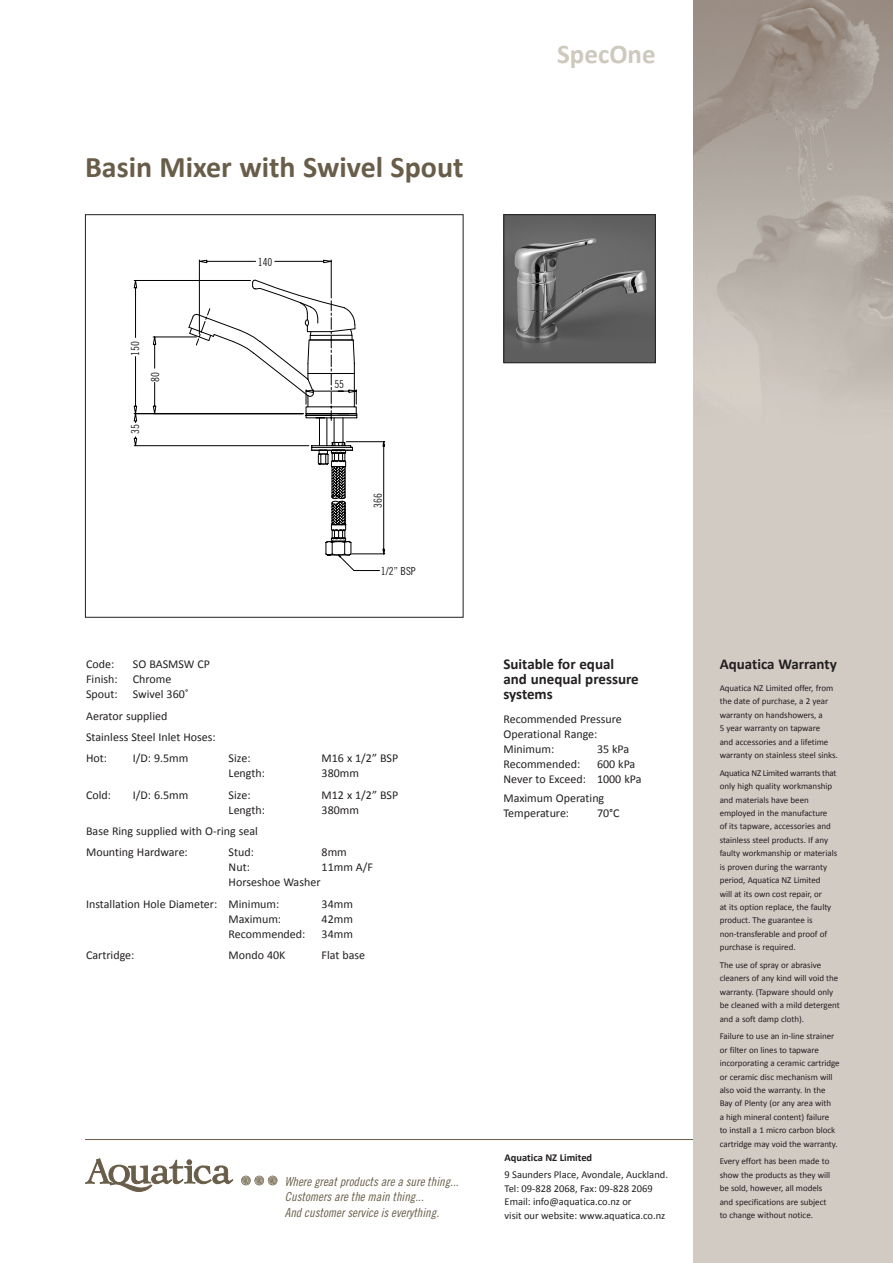
<style>
.page{position:relative;width:893px;height:1263px;background:#fff}
.page>*{position:absolute;margin:0;border:0;box-sizing:border-box;transform-origin:0 0}
.handy_tip{font:700 30px "Calibri";color:#685d49}
.top_header{font:700 27px "Calibri";color:#cec9bd}
.side_text{font:700 15px/15px "Calibri";color:#231f20}
.t1{font:12.45px/15.6px "Trade Gothic Cond Eighteen Obl";color:#685d49}
.handy_tip-2{font:12px "Calibri";color:#231f20}
.side_text-2{font:12px/15px "Calibri";color:#231f20}
.t2{font:11.1px "Trade Gothic Cond Eighteen";color:#231f20}
.t3{font:10.5px/13.5px "Calibri";color:#231f20}
.t4{font:700 10.5px "Calibri";color:#231f20}
.t5{font:9px/13.5px "Calibri";letter-spacing:-.005em;color:#231f20}
.t6{font:9px/13.5px "Calibri";letter-spacing:-.03em;color:#231f20}
</style>
<div class="page">
<hr style="left:85px;top:1139px;width:808px;height:1px;background:#685d49">
<img style="left:694px;top:0;width:199px;height:1263px">
<svg style="left:85px;top:1158px;width:148px;height:33px"></svg>
<svg style="left:241px;top:1176px;width:36px;height:9px"></svg>
<svg style="left:134px;top:259px;width:251px;height:312px"></svg>
<div style="left:85px;top:214px;width:378px;height:404px;border:1px solid #231f20"></div>
<img style="left:505px;top:216px;width:149px;height:145px">
<div style="left:503px;top:214px;width:153px;height:149px;border:1px solid #231f20"></div>
<p class="handy_tip" style="left:85px;top:149px;width:380px">Basin Mixer with Swivel Spout</p>
<p class="t2" style="left:129px;top:356px;width:16px;rotate:-90deg">150</p>
<p class="t2" style="left:149px;top:382px;width:11px;rotate:-90deg">80</p>
<p class="t2" style="left:129px;top:434px;width:11px;rotate:-90deg">35</p>
<p class="t2" style="left:258px;top:255px;width:16px">140</p>
<p class="t2" style="left:334px;top:378px;width:11px">55</p>
<p class="t2" style="left:371px;top:508px;width:16px;rotate:-90deg">366</p>
<p class="t2" style="left:381px;top:564px;width:36px">1/2” BSP</p>
<p class="handy_tip-2" style="left:86px;top:657px;width:30px">Code:</p>
<p class="handy_tip-2" style="left:133px;top:657px;width:79px">SO BASMSW CP</p>
<p class="handy_tip-2" style="left:86px;top:672px;width:33px">Finish:</p>
<p class="handy_tip-2" style="left:133px;top:672px;width:40px">Chrome</p>
<p class="handy_tip-2" style="left:86px;top:687px;width:33px">Spout:</p>
<p class="handy_tip-2" style="left:133px;top:687px;width:57px">Swivel 360˚</p>
<p class="handy_tip-2" style="left:86px;top:708px;width:83px">Aerator supplied</p>
<p class="handy_tip-2" style="left:86px;top:729px;width:131px">Stainless Steel Inlet Hoses:</p>
<p class="handy_tip-2" style="left:86px;top:751px;width:23px">Hot:</p>
<p class="handy_tip-2" style="left:133px;top:751px;width:57px">I/D: 9.5mm</p>
<p class="handy_tip-2" style="left:229px;top:751px;width:23px">Size:</p>
<p class="handy_tip-2" style="left:322px;top:751px;width:78px">M16 x 1/2” BSP</p>
<p class="handy_tip-2" style="left:229px;top:766px;width:38px">Length:</p>
<p class="handy_tip-2" style="left:322px;top:766px;width:39px">380mm</p>
<p class="handy_tip-2" style="left:86px;top:787px;width:26px">Cold:</p>
<p class="handy_tip-2" style="left:133px;top:787px;width:57px">I/D: 6.5mm</p>
<p class="handy_tip-2" style="left:229px;top:787px;width:23px">Size:</p>
<p class="handy_tip-2" style="left:322px;top:787px;width:78px">M12 x 1/2” BSP</p>
<p class="handy_tip-2" style="left:229px;top:802px;width:38px">Length:</p>
<p class="handy_tip-2" style="left:322px;top:802px;width:39px">380mm</p>
<p class="handy_tip-2" style="left:86px;top:824px;width:173px">Base Ring supplied with O-ring seal</p>
<p class="handy_tip-2" style="left:86px;top:845px;width:103px">Mounting Hardware:</p>
<p class="handy_tip-2" style="left:229px;top:845px;width:27px">Stud:</p>
<p class="handy_tip-2" style="left:322px;top:845px;width:27px">8mm</p>
<p class="handy_tip-2" style="left:229px;top:860px;width:23px">Nut:</p>
<p class="handy_tip-2" style="left:322px;top:860px;width:53px">11mm A/F</p>
<p class="handy_tip-2" style="left:229px;top:875px;width:93px">Horseshoe Washer</p>
<p class="handy_tip-2" style="left:86px;top:896px;width:195px">Installation Hole Diameter: Minimum:</p>
<p class="handy_tip-2" style="left:322px;top:896px;width:33px">34mm</p>
<p class="handy_tip-2" style="left:229px;top:911px;width:54px">Maximum:</p>
<p class="handy_tip-2" style="left:322px;top:911px;width:33px">42mm</p>
<p class="handy_tip-2" style="left:229px;top:926px;width:78px">Recommended:</p>
<p class="handy_tip-2" style="left:322px;top:926px;width:33px">34mm</p>
<p class="handy_tip-2" style="left:86px;top:948px;width:50px">Cartridge:</p>
<p class="handy_tip-2" style="left:229px;top:948px;width:58px">Mondo 40K</p>
<p class="handy_tip-2" style="left:322px;top:948px;width:45px">Flat base</p>
<p class="top_header" style="left:557px;top:37px;width:100px">SpecOne</p>
<p class="side_text" style="left:503px;top:656px;width:137px">Suitable for equal and unequal pressure systems</p>
<p class="side_text-2" style="left:503px;top:711px;width:120px">Recommended Pressure<br>Operational Range:<br>Minimum:</p>
<p class="side_text-2" style="left:597px;top:741px;width:34px">35 kPa</p>
<p class="side_text-2" style="left:503px;top:756px;width:78px">Recommended:</p>
<p class="side_text-2" style="left:597px;top:756px;width:40px">600 kPa</p>
<p class="side_text-2" style="left:503px;top:771px;width:139px">Never to Exceed: 1000 kPa</p>
<p class="side_text-2" style="left:503px;top:790px;width:102px">Maximum Operating<br>Temperature:</p>
<p class="side_text-2" style="left:597px;top:805px;width:24px">70°C</p>
<p class="t1" style="left:285px;top:1173px;width:175px">Where great products are a sure thing...<br>Customers are the main thing...<br>And customer service is everything.</p>
<p class="t4" style="left:504px;top:1150px;width:89px">Aquatica NZ Limited</p>
<p class="t3" style="left:504px;top:1167px;width:165px">9 Saunders Place, Avondale, Auckland.</p>
<p class="t3" style="left:504px;top:1181px;width:150px">Tel: 09-828 2068, Fax: 09-828 2069<br>Email: info@aquatica.co.nz or</p>
<p class="t3" style="left:504px;top:1208px;width:162px">visit our website: www.aquatica.co.nz</p>
<p class="side_text" style="left:720px;top:656px;width:119px">Aquatica Warranty</p>
<p class="t5" style="left:720px;top:681px;width:115px">Aquatica NZ Limited offer, from the date of purchase, a 2 year warranty on handshowers, a<br>5 year warranty on tapware</p>
<p class="t5" style="left:720px;top:734px;width:120px">and accessories and a lifetime warranty on stainless steel sinks.</p>
<p class="t6" style="left:720px;top:765px;width:118px">Aquatica NZ Limited warrants that only high quality workmanship</p>
<p class="t5" style="left:720px;top:792px;width:119px">and materials have been employed in the manufacture<br>of its tapware, accessories and stainless steel products. If any faulty workmanship or materials is proven during the warranty period, Aquatica NZ Limited<br>will at its own cost repair, or<br>at its option replace, the faulty product. The guarantee is non-transferable and proof of purchase is required.</p>
<p class="t5" style="left:720px;top:958px;width:122px">The use of spray or abrasive cleaners of any kind will void the warranty. (Tapware should only be cleaned with a mild detergent and a soft damp cloth).</p>
<p class="t5" style="left:720px;top:1029px;width:122px">Failure to use an in-line strainer or filter on lines to tapware incorporating a ceramic cartridge or ceramic disc mechanism will also void the warranty. In the<br>Bay of Plenty (or any area with<br>a high mineral content) failure<br>to install a 1 micro carbon block cartridge may void the warranty.</p>
<p class="t5" style="left:720px;top:1154px;width:112px;text-align:justify">Every effort has been made to show the products as they will be sold, however, all models</p>
<p class="t5" style="left:720px;top:1194px;width:108px">and specifications are subject</p>
<p class="t5" style="left:720px;top:1208px;width:95px">to change without notice.</p>
</div>
